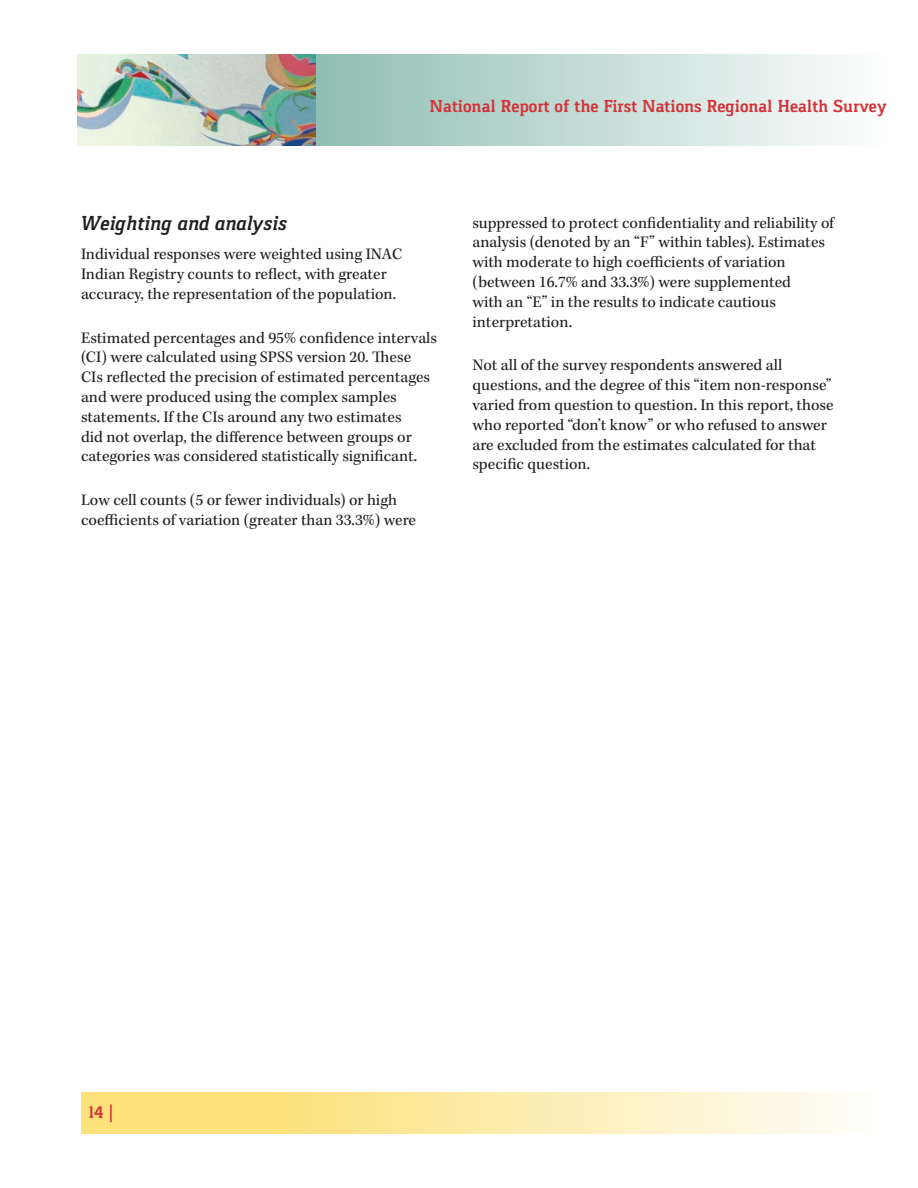
<style>
.page{position:relative;width:918px;height:1188px;background:#fff}
.page>*{position:absolute;margin:0;border:0;box-sizing:border-box;transform-origin:0 0}
.FN-Heading_2{font:italic 700 21px "Gaspar";color:#231f20}
.t1{font:700 18px "Gaspar";color:#d43238}
.FN-Body{font:16.5px/19.8px "Kepler Std";color:#231f20}
</style>
<div class="page">
<div style="left:316px;top:54px;width:601px;height:92px;background:linear-gradient(to right,#8fbeb3,#fff)"></div>
<img style="left:78px;top:54px;width:238px;height:92px">
<svg style="left:81px;top:1093px;width:763px;height:41px;background:#fdeaa7"></svg>
<p class="t1" style="left:430px;top:96px;width:459px">National Report of the First Nations Regional Health Survey</p>
<p class="FN-Heading_2" style="left:81px;top:212px;width:207px">Weighting and analysis</p>
<p class="FN-Body" style="left:81px;top:245px;width:323px">Individual responses were weighted using INAC<br>Indian Registry counts to reflect, with greater accuracy, the representation of the population.</p>
<p class="FN-Body" style="left:81px;top:328px;width:358px">Estimated percentages and 95% confidence intervals (CI) were calculated using SPSS version 20. These CIs reflected the precision of estimated percentages and were produced using the complex samples statements. If the CIs around any two estimates<br>did not overlap, the difference between groups or categories was considered statistically significant.</p>
<p class="FN-Body" style="left:81px;top:491px;width:337px">Low cell counts (5 or fewer individuals) or high coefficients of variation (greater than 33.3%) were</p>
<p class="FN-Body" style="left:472px;top:213px;width:363px">suppressed to protect confidentiality and reliability of analysis (denoted by an “F” within tables). Estimates with moderate to high coefficients of variation (between 16.7% and 33.3%) were supplemented<br>with an “E” in the results to indicate cautious interpretation.</p>
<p class="FN-Body" style="left:472px;top:356px;width:363px">Not all of the survey respondents answered all questions, and the degree of this “item non-response” varied from question to question. In this report, those who reported “don’t know” or who refused to answer are excluded from the estimates calculated for that specific question.</p>
<p class="t1" style="left:89px;top:1102px;width:26px">14 |</p>
</div>
